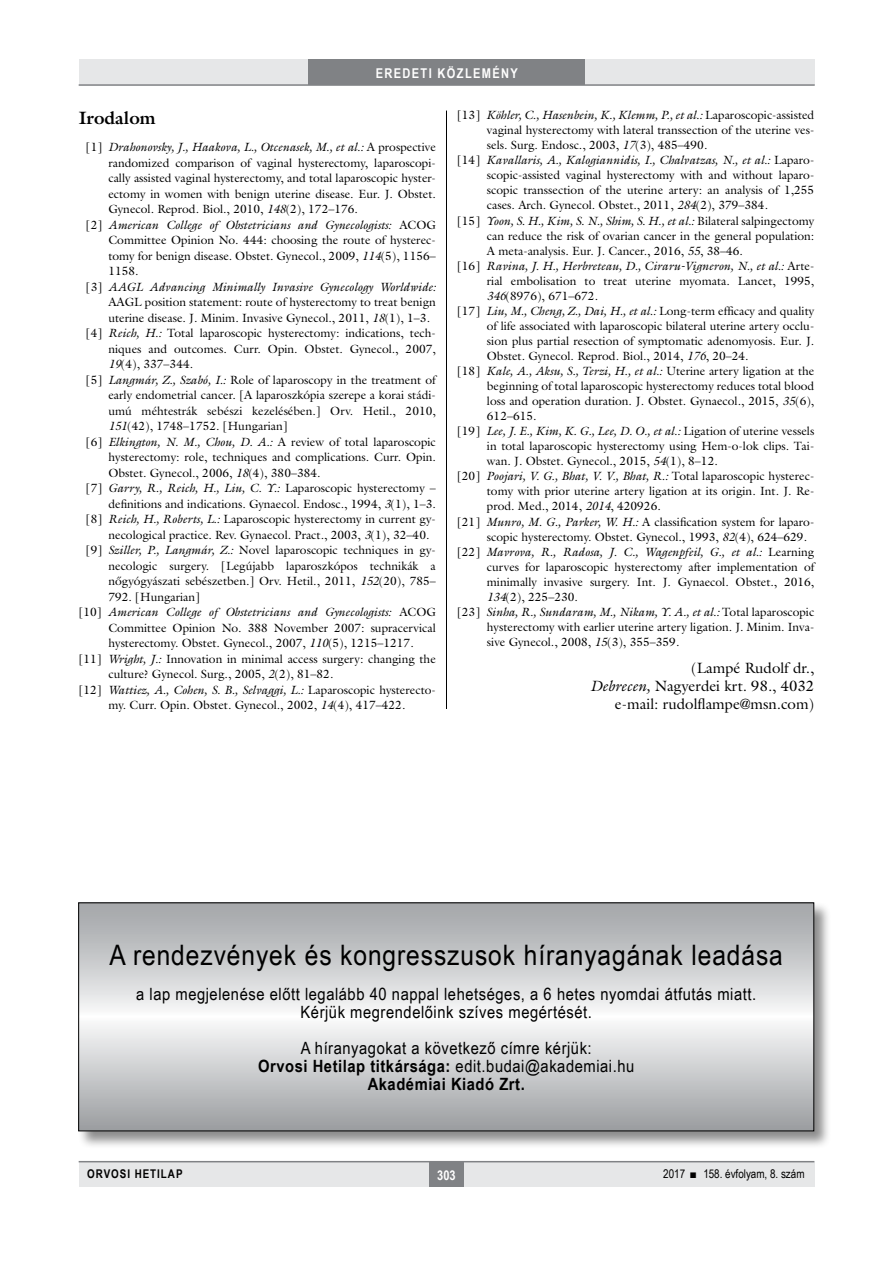
<style>
.page{position:relative;width:893px;height:1263px;background:#fff}
.page>*{position:absolute;margin:0;border:0;box-sizing:border-box;transform-origin:0 0}
.Rendezvenyek{font:28.2px "Arial Narrow";letter-spacing:.03em;color:#000;scale:1.06 1}
.alcimbold{font:700 18px "Galliard Reg";color:#000}
.Rendezvenyek-2{font:16.95px "Arial Narrow";letter-spacing:.03em;color:#000;scale:1.06 1}
.Rendezvenyek-3{font:700 16.95px "Arial Narrow";letter-spacing:.03em;color:#000;scale:1.06 1}
.irodalom_szerzo{font:15px "Galliard Reg";color:#000}
.t1{font:700 13.5px "Arial Narrow";letter-spacing:.1em;color:#fff}
.t2{font:12px/15.5px "Galliard Reg";color:#000;text-align:justify}
.t3{font:12px "Arial Narrow";color:#000}
.t4{font:700 12px "Arial Narrow";letter-spacing:.08em;color:#000}
.s1{font-style:italic}
.s2{font-weight:400}
</style>
<div class="page">
<div style="left:79px;top:1161px;width:735px;height:25px;background:#e6e7e8"></div>
<div style="left:429px;top:1161px;width:34px;height:25px;background:#808285"></div>
<hr style="left:79px;top:1161px;width:735px;height:1px;background:#808285">
<div style="left:79px;top:60px;width:735px;height:25px;background:#e6e7e8"></div>
<div style="left:308px;top:60px;width:277px;height:25px;background:#808285"></div>
<hr style="left:79px;top:84px;width:736px;height:2px;background:#808285">
<hr style="left:446px;top:111px;width:1px;height:1026px;background:#000">
<div style="left:78px;top:902px;width:754px;height:247px;background:#000;opacity:.45"></div>
<svg style="left:80px;top:904px;width:732px;height:225px;background:#cbccce"></svg>
<div style="left:78px;top:902px;width:736px;height:229px;border:1px solid #000"></div>
<p class="t1" style="left:376px;top:63px;width:144px">EREDETI KÖZLEMÉNY</p>
<p class="alcimbold" style="left:79px;top:106px;width:78px">Irodalom</p>
<p class="t2" style="left:108px;top:139px;width:329px;text-indent:-23px">[1] <span class="s1">Drahonovsky, J., Haakova, L., Otcenasek, M., et al.:</span> A prospective randomized comparison of vaginal hysterectomy, laparoscopi&shy;cally assisted vaginal hysterectomy, and total laparoscopic hyster&shy;ectomy in women with benign uterine disease. Eur. J. Obstet.<br>Gynecol. Reprod. Biol., 2010, <span class="s1">148</span>(2), 172–176.</p>
<p class="t2" style="left:108px;top:217px;width:329px;text-indent:-23px">[2] <span class="s1">American College of Obstetricians and Gynecologists:</span> ACOG Committee Opinion No. 444: choosing the route of hysterec&shy;tomy for benign disease. Obstet. Gynecol., 2009, <span class="s1">114</span>(5), 1156– 1158.</p>
<p class="t2" style="left:108px;top:279px;width:329px;text-indent:-23px">[3] <span class="s1">AAGL Advancing Minimally Invasive Gynecology Worldwide:<br></span>AAGL position statement: route of hysterectomy to treat benign uterine disease. J. Minim. Invasive Gynecol., 2011, <span class="s1">18</span>(1), 1–3.</p>
<p class="t2" style="left:108px;top:325px;width:329px;text-indent:-23px">[4] <span class="s1">Reich, H.:</span> Total laparoscopic hysterectomy: indications, tech&shy;niques and outcomes. Curr. Opin. Obstet. Gynecol., 2007, <span class="s1">19</span>(4), 337–344.</p>
<p class="t2" style="left:108px;top:372px;width:329px;text-indent:-23px">[5] <span class="s1">Langmár, Z., Szabó, I.:</span> Role of laparoscopy in the treatment of early endometrial cancer. [A laparoszkópia szerepe a korai stádi&shy;umú méhtestrák sebészi kezelésében.] Orv. Hetil., 2010, <span class="s1">151</span>(42), 1748–1752. [Hungarian]</p>
<p class="t2" style="left:108px;top:434px;width:329px;text-indent:-23px">[6] <span class="s1">Elkington, N. M., Chou, D. A.:</span> A review of total laparoscopic hysterectomy: role, techniques and complications. Curr. Opin.<br>Obstet. Gynecol., 2006, <span class="s1">18</span>(4), 380–384.</p>
<p class="t2" style="left:86px;top:480px;width:351px;text-align:right">[7] <span class="s1">Garry, R., Reich, H., Liu, C. Y.:</span> Laparoscopic hysterectomy – definitions and indications. Gynaecol. Endosc., 1994, <span class="s1">3</span>(1), 1–3.</p>
<p class="t2" style="left:108px;top:511px;width:329px;text-indent:-23px">[8] <span class="s1">Reich, H., Roberts, L.:</span> Laparoscopic hysterectomy in current gy&shy;necological practice. Rev. Gynaecol. Pract., 2003, <span class="s1">3</span>(1), 32–40.</p>
<p class="t2" style="left:108px;top:542px;width:329px;text-indent:-23px">[9] <span class="s1">Sziller, P., Langmár, Z.:</span> Novel laparoscopic techniques in gy&shy;necologic surgery. [Legújabb laparoszkópos technikák a nőgyógyászati sebészetben.] Orv. Hetil., 2011, <span class="s1">152</span>(20), 785– 792. [Hungarian]</p>
<p class="t2" style="left:108px;top:604px;width:329px;text-indent:-30px">[10] <span class="s1">American College of Obstetricians and Gynecologists:</span> ACOG Committee Opinion No. 388 November 2007: supracervical hysterectomy. Obstet. Gynecol., 2007, <span class="s1">110</span>(5), 1215–1217.</p>
<p class="t2" style="left:108px;top:651px;width:329px;text-indent:-30px">[11] <span class="s1">Wright, J.:</span> Innovation in minimal access surgery: changing the culture? Gynecol. Surg., 2005, <span class="s1">2</span>(2), 81–82.</p>
<p class="t2" style="left:79px;top:682px;width:359px;text-align:center">[12] <span class="s1">Wattiez, A., Cohen, S. B., Selvaggi, L.:</span> Laparoscopic hysterecto&shy;my. Curr. Opin. Obstet. Gynecol., 2002, <span class="s1">14</span>(4), 417–422.</p>
<p class="t2" style="left:487px;top:107px;width:329px;line-height:15px;text-indent:-30px">[13] <span class="s1">Köhler, C., Hasenbein, K., Klemm, P., et al.:</span> Laparoscopic-assisted vaginal hysterectomy with lateral transsection of the uterine ves&shy;sels. Surg. Endosc., 2003, <span class="s1">17</span>(3), 485–490.</p>
<p class="t2" style="left:487px;top:153px;width:329px;line-height:15px;text-indent:-30px">[14] <span class="s1">Kavallaris, A., Kalogiannidis, I., Chalvatzas, N., et al.:</span> Laparo&shy;scopic-assisted vaginal hysterectomy with and without laparo&shy;scopic transsection of the uterine artery: an analysis of 1,255 cases. Arch. Gynecol. Obstet., 2011, <span class="s1">284</span>(2), 379–384.</p>
<p class="t2" style="left:487px;top:213px;width:329px;line-height:15px;text-indent:-30px">[15] <span class="s1">Yoon, S. H., Kim, S. N., Shim, S. H., et al.:</span> Bilateral salpingectomy can reduce the risk of ovarian cancer in the general population:<br>A meta-analysis. Eur. J. Cancer., 2016, <span class="s1">55</span>, 38–46.</p>
<p class="t2" style="left:487px;top:258px;width:329px;line-height:15px;text-indent:-30px">[16] <span class="s1">Ravina, J. H., Herbreteau, D., Ciraru-Vigneron, N., et al.:</span> Arte&shy;rial embolisation to treat uterine myomata. Lancet, 1995, <span class="s1">346</span>(8976), 671–672.</p>
<p class="t2" style="left:487px;top:303px;width:329px;line-height:15px;text-indent:-30px">[17] <span class="s1">Liu, M., Cheng, Z., Dai, H., et al.:</span> Long-term efficacy and quality of life associated with laparoscopic bilateral uterine artery occlu&shy;sion plus partial resection of symptomatic adenomyosis. Eur. J.<br>Obstet. Gynecol. Reprod. Biol., 2014, <span class="s1">176</span>, 20–24.</p>
<p class="t2" style="left:487px;top:363px;width:329px;line-height:15px;text-indent:-30px">[18] <span class="s1">Kale, A., Aksu, S., Terzi, H., et al.:</span> Uterine artery ligation at the beginning of total laparoscopic hysterectomy reduces total blood loss and operation duration. J. Obstet. Gynaecol., 2015, <span class="s1">35</span>(6), 612–615.</p>
<p class="t2" style="left:487px;top:423px;width:329px;line-height:15px;text-indent:-30px">[19] <span class="s1">Lee, J. E., Kim, K. G., Lee, D. O., et al.:</span> Ligation of uterine vessels in total laparoscopic hysterectomy using Hem-o-lok clips. Tai&shy;wan. J. Obstet. Gynecol., 2015, <span class="s1">54</span>(1), 8–12.</p>
<p class="t2" style="left:487px;top:469px;width:329px;line-height:15px;text-indent:-30px">[20] <span class="s1">Poojari, V. G., Bhat, V. V., Bhat, R.:</span> Total laparoscopic hysterec&shy;tomy with prior uterine artery ligation at its origin. Int. J. Re&shy;prod. Med., 2014, <span class="s1">2014</span>, 420926.</p>
<p class="t2" style="left:487px;top:514px;width:329px;line-height:15px;text-indent:-30px">[21] <span class="s1">Munro, M. G., Parker, W. H.:</span> A classification system for laparo&shy;scopic hysterectomy. Obstet. Gynecol., 1993, <span class="s1">82</span>(4), 624–629.</p>
<p class="t2" style="left:487px;top:544px;width:329px;line-height:15px;text-indent:-30px">[22] <span class="s1">Mavrova, R., Radosa, J. C., Wagenpfeil, G., et al.:</span> Learning curves for laparoscopic hysterectomy after implementation of minimally invasive surgery. Int. J. Gynaecol. Obstet., 2016, <span class="s1">134</span>(2), 225–230.</p>
<p class="t2" style="left:487px;top:604px;width:329px;line-height:15px;text-indent:-30px">[23] <span class="s1">Sinha, R., Sundaram, M., Nikam, Y. A., et al.:</span> Total laparoscopic hysterectomy with earlier uterine artery ligation. J. Minim. Inva&shy;sive Gynecol., 2008, <span class="s1">15</span>(3), 355–359.</p>
<p class="irodalom_szerzo" style="left:691px;top:658px;width:125px">(Lampé Rudolf dr.,</p>
<p class="irodalom_szerzo" style="left:590px;top:676px;width:226px"><span class="s1">Debrecen,</span> Nagyerdei krt. 98., 4032</p>
<p class="irodalom_szerzo" style="left:615px;top:695px;width:201px">e-mail: rudolflampe@msn.com)</p>
<p class="Rendezvenyek" style="left:109px;top:934px;width:637px">A rendezvények és kongresszusok híranyagának leadása</p>
<p class="Rendezvenyek-2" style="left:136px;top:981px;width:586px">a lap megjelenése előtt legalább 40 nappal lehetséges, a 6 hetes nyomdai átfutás miatt.</p>
<p class="Rendezvenyek-2" style="left:301px;top:999px;width:276px">Kérjük megrendelőink szíves megértését.</p>
<p class="Rendezvenyek-2" style="left:301px;top:1035px;width:276px">A híranyagokat a következő címre kérjük:</p>
<p class="Rendezvenyek-3" style="left:258px;top:1053px;width:356px">Orvosi Hetilap titkársága: <span class="s2">edit.budai@akademiai.hu</span></p>
<p class="Rendezvenyek-3" style="left:368px;top:1071px;width:150px">Akadémiai Kiadó Zrt.</p>
<p class="t4" style="left:87px;top:1165px;width:97px">ORVOSI HETILAP</p>
<p class="t1" style="left:437px;top:1165px;width:20px">303</p>
<p class="t3" style="left:663px;top:1165px;width:143px">2017 ■ 158. évfolyam, 8. szám</p>
</div>
